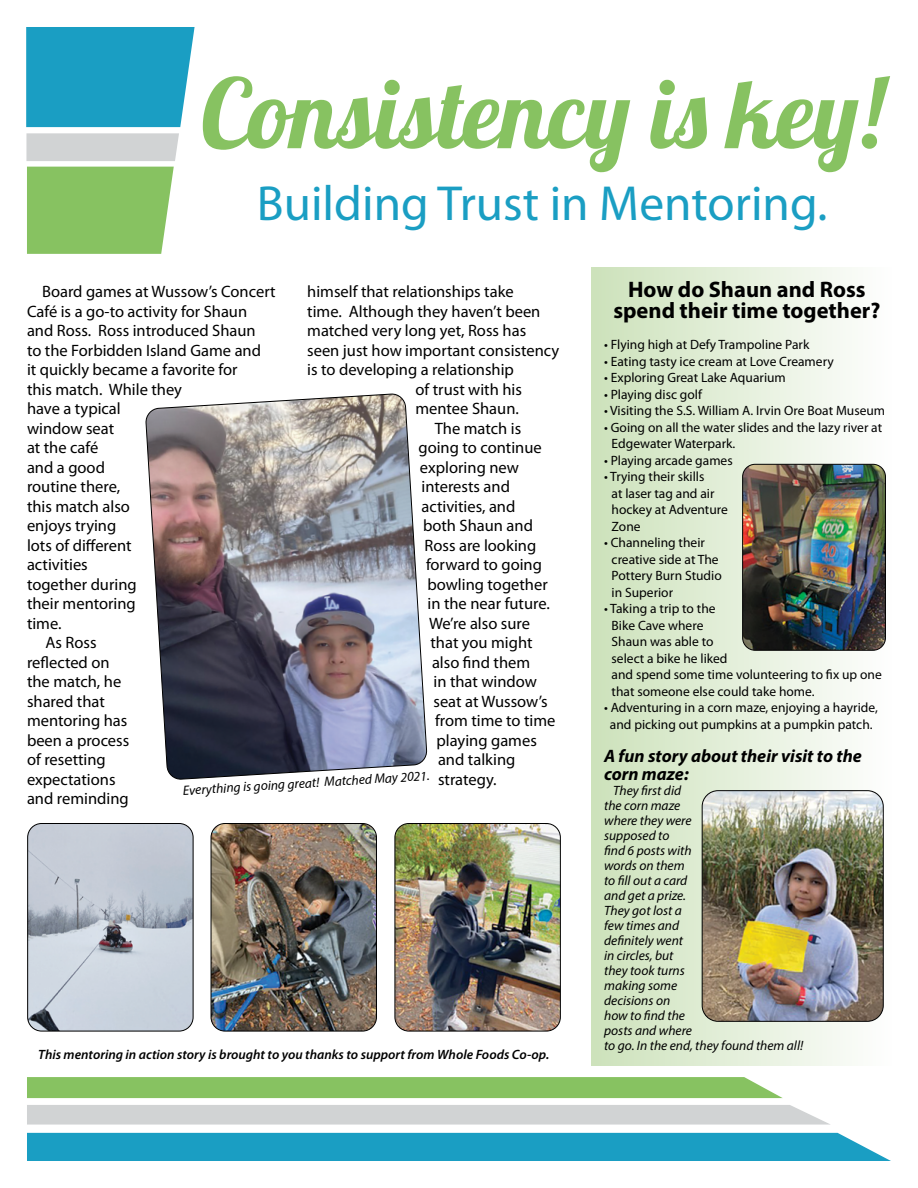
<style>
.page{position:relative;width:918px;height:1188px;background:#fff}
.page>*{position:absolute;margin:0;border:0;box-sizing:border-box;transform-origin:0 0}
.t1{font:96px "Lobster";color:#87c261}
.t2{font:49.5px "Myriad Pro";color:#1a9ec3}
.t3{font:700 22.5px/21px "Myriad Pro";color:#000;text-align:center}
.t4{font:italic 700 18px/18px "Myriad Pro";color:#000}
.t5{font:16.5px "Myriad Pro";color:#000}
.t6{font:13.5px/16.5px "Myriad Pro";color:#000}
.t7{font:italic 13.5px/15px "Myriad Pro";color:#000}
.t8{font:italic 600 13.5px "Myriad Pro";color:#000}
</style>
<div class="page">
<img style="left:145px;top:393px;width:283px;height:387px">
<img style="left:28px;top:824px;width:165px;height:207px">
<div style="left:28px;top:823px;width:165px;height:208px;border:1px solid #000;border-radius:14px"></div>
<img style="left:395px;top:824px;width:165px;height:207px">
<div style="left:395px;top:823px;width:166px;height:208px;border:1px solid #000;border-radius:14px"></div>
<img style="left:211px;top:824px;width:165px;height:207px">
<div style="left:211px;top:823px;width:166px;height:208px;border:1px solid #000;border-radius:14px"></div>
<div style="left:27px;top:167px;width:147px;height:87px;background:#87c261"></div>
<div style="left:26px;top:133px;width:153px;height:28px;background:#d1d3d4"></div>
<div style="left:26px;top:27px;width:169px;height:100px;background:#1a9ec3"></div>
<svg style="left:27px;top:1077px;width:756px;height:21px;background:#8ac365"></svg>
<svg style="left:27px;top:1105px;width:803px;height:20px;background:#d3d4d5"></svg>
<div style="left:27px;top:1133px;width:864px;height:28px;background:#1a9ec3"></div>
<div style="left:591px;top:267px;width:301px;height:799px;background:linear-gradient(to right,#cde2bb,#fcfcfc)"></div>
<img style="left:702px;top:791px;width:181px;height:230px">
<div style="left:702px;top:791px;width:181px;height:231px;border:1px solid #000;border-radius:16px"></div>
<img style="left:743px;top:464px;width:142px;height:186px">
<div style="left:743px;top:464px;width:143px;height:186px;border:1px solid #000;border-radius:13px"></div>
<h1 class="t1" style="left:201px;top:52px;width:684px">Consistency is key!</h1>
<h2 class="t2" style="left:257px;top:173px;width:572px">Building Trust in Mentoring.</h2>
<p class="t5" style="left:307px;top:282px;width:208px">himself that relationships take</p>
<p class="t5" style="left:307px;top:301px;width:235px">time. Although they haven’t been</p>
<p class="t5" style="left:307px;top:321px;width:220px">matched very long yet, Ross has</p>
<p class="t5" style="left:307px;top:340px;width:254px">seen just how important consistency</p>
<p class="t5" style="left:307px;top:360px;width:208px">is to developing a relationship</p>
<p class="t5" style="left:415px;top:379px;width:108px">of trust with his</p>
<p class="t5" style="left:415px;top:399px;width:105px">mentee Shaun.</p>
<p class="t5" style="left:435px;top:418px;width:88px">The match is</p>
<p class="t5" style="left:418px;top:438px;width:125px">going to continue</p>
<p class="t5" style="left:420px;top:457px;width:100px">exploring new</p>
<p class="t5" style="left:422px;top:477px;width:90px">interests and</p>
<p class="t5" style="left:422px;top:496px;width:95px">activities, and</p>
<p class="t5" style="left:423px;top:516px;width:111px">both Shaun and</p>
<p class="t5" style="left:425px;top:535px;width:113px">Ross are looking</p>
<p class="t5" style="left:426px;top:555px;width:117px">forward to going</p>
<p class="t5" style="left:428px;top:574px;width:122px">bowling together</p>
<p class="t5" style="left:428px;top:594px;width:124px">in the near future.</p>
<p class="t5" style="left:429px;top:613px;width:103px">We’re also sure</p>
<p class="t5" style="left:431px;top:633px;width:104px">that you might</p>
<p class="t5" style="left:432px;top:652px;width:100px">also find them</p>
<p class="t5" style="left:434px;top:672px;width:105px">in that window</p>
<p class="t5" style="left:434px;top:691px;width:116px">seat at Wussow’s</p>
<p class="t5" style="left:435px;top:711px;width:122px">from time to time</p>
<p class="t5" style="left:437px;top:730px;width:102px">playing games</p>
<p class="t5" style="left:438px;top:750px;width:79px">and talking</p>
<p class="t5" style="left:438px;top:769px;width:60px">strategy.</p>
<p class="t5" style="left:42px;top:282px;width:235px">Board games at Wussow’s Concert</p>
<p class="t5" style="left:27px;top:301px;width:222px">Café is a go-to activity for Shaun</p>
<p class="t5" style="left:27px;top:321px;width:230px">and Ross. Ross introduced Shaun</p>
<p class="t5" style="left:27px;top:340px;width:236px">to the Forbidden Island Game and</p>
<p class="t5" style="left:27px;top:360px;width:212px">it quickly became a favorite for</p>
<p class="t5" style="left:27px;top:379px;width:157px">this match. While they</p>
<p class="t5" style="left:27px;top:399px;width:95px">have a typical</p>
<p class="t5" style="left:27px;top:418px;width:89px">window seat</p>
<p class="t5" style="left:27px;top:438px;width:73px">at the café</p>
<p class="t5" style="left:27px;top:457px;width:80px">and a good</p>
<p class="t5" style="left:27px;top:477px;width:95px">routine there,</p>
<p class="t5" style="left:27px;top:496px;width:105px">this match also</p>
<p class="t5" style="left:27px;top:516px;width:91px">enjoys trying</p>
<p class="t5" style="left:27px;top:535px;width:106px">lots of different</p>
<p class="t5" style="left:27px;top:555px;width:62px">activities</p>
<p class="t5" style="left:27px;top:574px;width:111px">together during</p>
<p class="t5" style="left:27px;top:594px;width:110px">their mentoring</p>
<p class="t5" style="left:27px;top:613px;width:36px">time.</p>
<p class="t5" style="left:45px;top:633px;width:53px">As Ross</p>
<p class="t5" style="left:27px;top:652px;width:84px">reflected on</p>
<p class="t5" style="left:27px;top:672px;width:96px">the match, he</p>
<p class="t5" style="left:27px;top:691px;width:79px">shared that</p>
<p class="t5" style="left:27px;top:711px;width:102px">mentoring has</p>
<p class="t5" style="left:27px;top:730px;width:104px">been a process</p>
<p class="t5" style="left:27px;top:750px;width:80px">of resetting</p>
<p class="t5" style="left:27px;top:769px;width:90px">expectations</p>
<p class="t5" style="left:27px;top:789px;width:103px">and reminding</p>
<p class="t7" style="left:183px;top:782px;width:249px;rotate:-3deg">Everything is going great! Matched May 2021.</p>
<p class="t8" style="left:38px;top:1046px;width:513px">This mentoring in action story is brought to you thanks to support from Whole Foods Co-op.</p>
<h3 class="t3" style="left:613px;top:278px;width:269px">How do Shaun and Ross spend their time together?</h3>
<p class="t6" style="left:604px;top:336px;width:207px">• Flying high at Defy Trampoline Park</p>
<p class="t6" style="left:604px;top:353px;width:231px">• Eating tasty ice cream at Love Creamery</p>
<p class="t6" style="left:604px;top:369px;width:183px">• Exploring Great Lake Aquarium</p>
<p class="t6" style="left:604px;top:386px;width:99px">• Playing disc golf</p>
<p class="t6" style="left:604px;top:402px;width:283px">• Visiting the S.S. William A. Irvin Ore Boat Museum</p>
<p class="t6" style="left:612px;top:419px;width:272px;text-indent:-8px">• Going on all the water slides and the lazy river at<br>Edgewater Waterpark.</p>
<p class="t6" style="left:604px;top:452px;width:130px">• Playing arcade games</p>
<p class="t6" style="left:612px;top:468px;width:118px;text-indent:-8px">• Trying their skills<br>at laser tag and air hockey at Adventure<br>Zone</p>
<p class="t6" style="left:612px;top:534px;width:112px;text-indent:-8px">• Channeling their creative side at The<br>Pottery Burn Studio in Superior</p>
<p class="t6" style="left:612px;top:600px;width:272px;text-indent:-8px">• Taking a trip to the<br>Bike Cave where<br>Shaun was able to<br>select a bike he liked<br>and spend some time volunteering to fix up one that someone else could take home.</p>
<p class="t6" style="left:604px;top:699px;width:275px;text-align:center">• Adventuring in a corn maze, enjoying a hayride, and picking out pumpkins at a pumpkin patch.</p>
<p class="t4" style="left:604px;top:746px;width:259px">A fun story about their visit to the corn maze:</p>
<p class="t7" style="left:604px;top:783px;width:201px;text-indent:9px">They first did<br>the corn maze<br>where they were<br>supposed to<br>find 6 posts with<br>words on them<br>to fill out a card<br>and get a prize.<br>They got lost a<br>few times and<br>definitely went<br>in circles, but<br>they took turns<br>making some<br>decisions on<br>how to find the<br>posts and where<br>to go. In the end, they found them all!</p>
</div>
